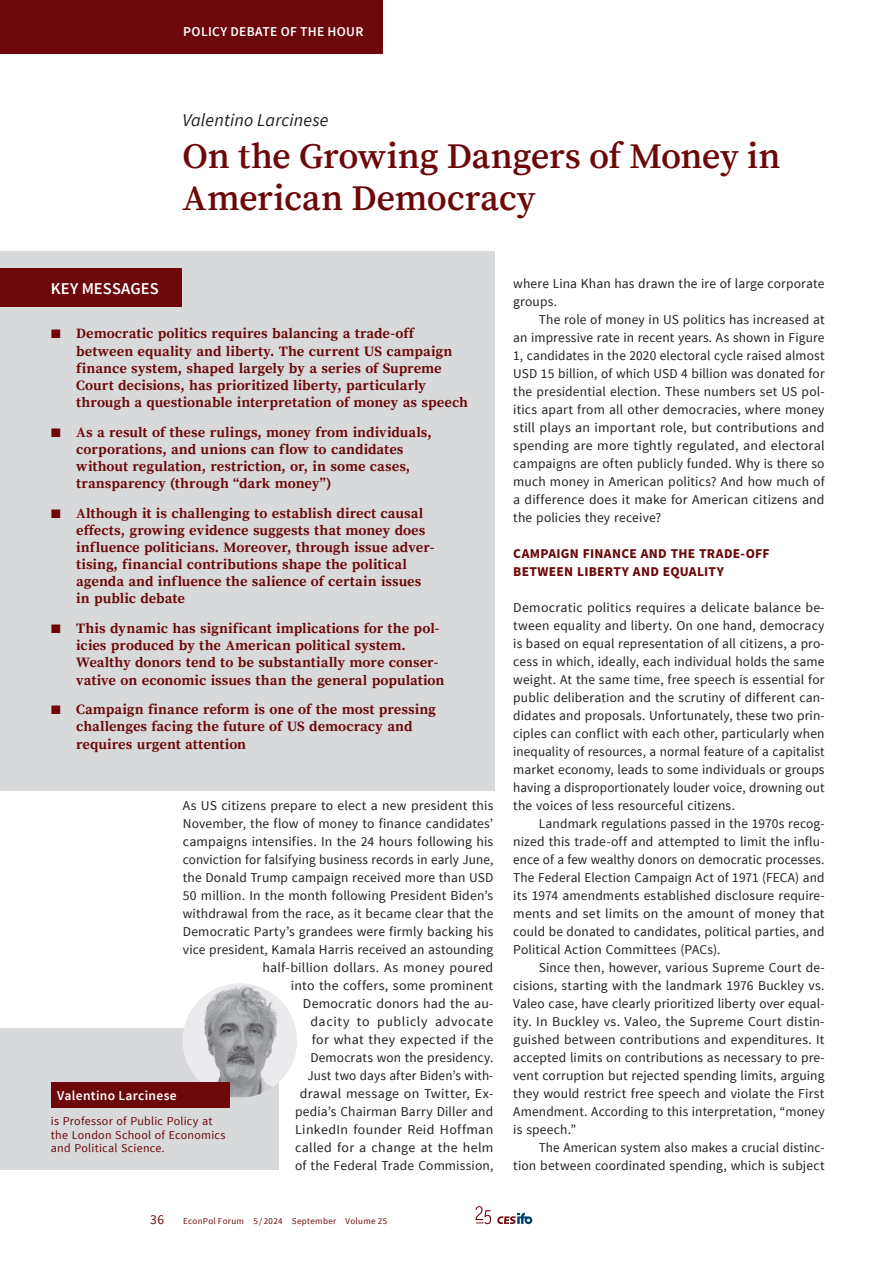
<style>
.page{position:relative;width:893px;height:1263px;background:#fff}
.page>*{position:absolute;margin:0;border:0;box-sizing:border-box;transform-origin:0 0}
.t1{font:600 36px/42px "Source Serif Pro";letter-spacing:-.01em;color:#6c0809}
.t2{font:italic 18px "Source Sans Pro";letter-spacing:.01em;color:#231f20}
.t3{font:600 16.5px "Source Sans Pro";letter-spacing:.01em;color:#fff}
.t4{font:700 14.25px/17.1px "Source Serif Pro";color:#6c0809}
.t5{font:13.5px/18px "Source Sans Pro";letter-spacing:.015em;color:#231f20;text-align:justify}
.t6{font:700 13.5px/18px "Source Sans Pro";letter-spacing:.02em;color:#6c0809}
.t7{font:600 13.5px "Source Sans Pro";letter-spacing:.025em;color:#fff}
.t8{font:13.5px "Source Sans Pro";color:#6c0809}
.t9{font:12px/13.5px "Source Sans Pro";letter-spacing:.02em;color:#6c0809}
.t10{font:9px "Source Sans Pro";letter-spacing:.035em;color:#6c0809}
.s1{font-weight:600}
</style>
<div class="page">
<svg style="left:497px;top:1212px;width:35px;height:12px"></svg>
<svg style="left:475px;top:1206px;width:16px;height:18px"></svg>
<div style="left:0;top:0;width:383px;height:54px;background:#6c0809"></div>
<div style="left:0;top:252px;width:494px;height:539px;background:#d8d9db"></div>
<div style="left:0;top:268px;width:182px;height:39px;background:#6c0809"></div>
<div style="left:0;top:1028px;width:278px;height:142px;background:#d8d9db"></div>
<img style="left:183px;top:983px;width:114px;height:115px;border-radius:57px">
<div style="left:51px;top:1082px;width:179px;height:26px;background:#6c0809"></div>
<p class="t7" style="left:183px;top:23px;width:182px">POLICY DEBATE OF THE HOUR</p>
<h2 class="t2" style="left:182px;top:109px;width:148px">Valentino Larcinese</h2>
<h1 class="t1" style="left:182px;top:136px;width:599px">On the Growing Dangers of Money in<br>American Democracy</h1>
<p class="t3" style="left:51px;top:278px;width:110px">KEY MESSAGES</p>
<p class="t4" style="left:76px;top:326px;width:393px;text-indent:-26px"><span class="s1">■</span> Democratic politics requires balancing a trade-off between equality and liberty. The current US campaign finance system, shaped largely by a series of Supreme Court decisions, has prioritized liberty, particularly through a questionable interpretation of money as speech</p>
<p class="t4" style="left:76px;top:424px;width:357px;text-indent:-26px"><span class="s1">■</span> As a result of these rulings, money from individuals, corporations, and unions can flow to candidates without regulation, restriction, or, in some cases, transparency (through “dark money”)</p>
<p class="t4" style="left:76px;top:505px;width:360px;text-indent:-26px"><span class="s1">■</span> Although it is challenging to establish direct causal effects, growing evidence suggests that money does influence politicians. Moreover, through issue adver&shy;tising, financial contributions shape the political agenda and influence the salience of certain issues in public debate</p>
<p class="t4" style="left:76px;top:620px;width:370px;text-indent:-26px"><span class="s1">■</span> This dynamic has significant implications for the pol&shy;icies produced by the American political system.<br>Wealthy donors tend to be substantially more conser&shy;vative on economic issues than the general population</p>
<p class="t4" style="left:76px;top:702px;width:361px;text-indent:-26px"><span class="s1">■</span> Campaign finance reform is one of the most pressing challenges facing the future of US democracy and requires urgent attention</p>
<p class="t5" style="left:183px;top:797px;width:312px;text-align:right">As US citizens prepare to elect a new president this November, the flow of money to finance candidates’ campaigns intensifies. In the 24 hours following his conviction for falsifying business records in early June, the Donald Trump campaign received more than USD 50 million. In the month following President Biden’s withdrawal from the race, as it became clear that the Democratic Party’s grandees were firmly backing his vice president, Kamala Harris received an astounding half-billion dollars. As money poured<br>into the coffers, some prominent<br>Democratic donors had the au-<br>dacity to publicly advocate<br>for what they expected if the<br>Democrats won the presidency.<br>Just two days after Biden’s with-<br>drawal message on Twitter, Ex-<br>pedia’s Chairman Barry Diller and<br>LinkedIn founder Reid Hoffman<br>called for a change at the helm<br>of the Federal Trade Commission,</p>
<p class="t7" style="left:57px;top:1087px;width:121px">Valentino Larcinese</p>
<p class="t9" style="left:51px;top:1114px;width:176px">is Professor of Public Policy at the London School of Economics and Political Science.</p>
<p class="t8" style="left:150px;top:1211px;width:15px">36</p>
<p class="t10" style="left:183px;top:1215px;width:205px">EconPol Forum 5 / 2024 September Volume 25</p>
<p class="t5" style="left:513px;top:275px;width:313px">where Lina Khan has drawn the ire of large corporate groups.</p>
<p class="t5" style="left:513px;top:311px;width:313px;text-indent:26px">The role of money in US politics has increased at an impressive rate in recent years. As shown in Figure 1, candidates in the 2020 electoral cycle raised almost USD 15 billion, of which USD 4 billion was donated for the presidential election. These numbers set US pol&shy;itics apart from all other democracies, where money still plays an important role, but contributions and spending are more tightly regulated, and electoral campaigns are often publicly funded. Why is there so much money in American politics? And how much of a difference does it make for American citizens and the policies they receive?</p>
<p class="t6" style="left:513px;top:545px;width:258px">CAMPAIGN FINANCE AND THE TRADE-OFF<br>BETWEEN LIBERTY AND EQUALITY</p>
<p class="t5" style="left:513px;top:599px;width:313px">Democratic politics requires a delicate balance be&shy;tween equality and liberty. On one hand, democracy is based on equal representation of all citizens, a pro&shy;cess in which, ideally, each individual holds the same weight. At the same time, free speech is essential for public deliberation and the scrutiny of different can&shy;didates and proposals. Unfortunately, these two prin&shy;ciples can conflict with each other, particularly when inequality of resources, a normal feature of a capitalist market economy, leads to some individuals or groups having a disproportionately louder voice, drowning out the voices of less resourceful citizens.</p>
<p class="t5" style="left:513px;top:815px;width:313px;text-indent:26px">Landmark regulations passed in the 1970s recog&shy;nized this trade-off and attempted to limit the influ&shy;ence of a few wealthy donors on democratic processes.<br>The Federal Election Campaign Act of 1971 (FECA) and its 1974 amendments established disclosure require&shy;ments and set limits on the amount of money that could be donated to candidates, political parties, and Political Action Committees (PACs).</p>
<p class="t5" style="left:513px;top:959px;width:313px;text-indent:26px">Since then, however, various Supreme Court de&shy;cisions, starting with the landmark 1976 Buckley vs.<br>Valeo case, have clearly prioritized liberty over equal&shy;ity. In Buckley vs. Valeo, the Supreme Court distin&shy;guished between contributions and expenditures. It accepted limits on contributions as necessary to pre&shy;vent corruption but rejected spending limits, arguing they would restrict free speech and violate the First Amendment. According to this interpretation, “money is speech.”</p>
<p class="t5" style="left:513px;top:1139px;width:313px;text-align:right">The American system also makes a crucial distinc&shy;tion between coordinated spending, which is subject</p>
</div>
